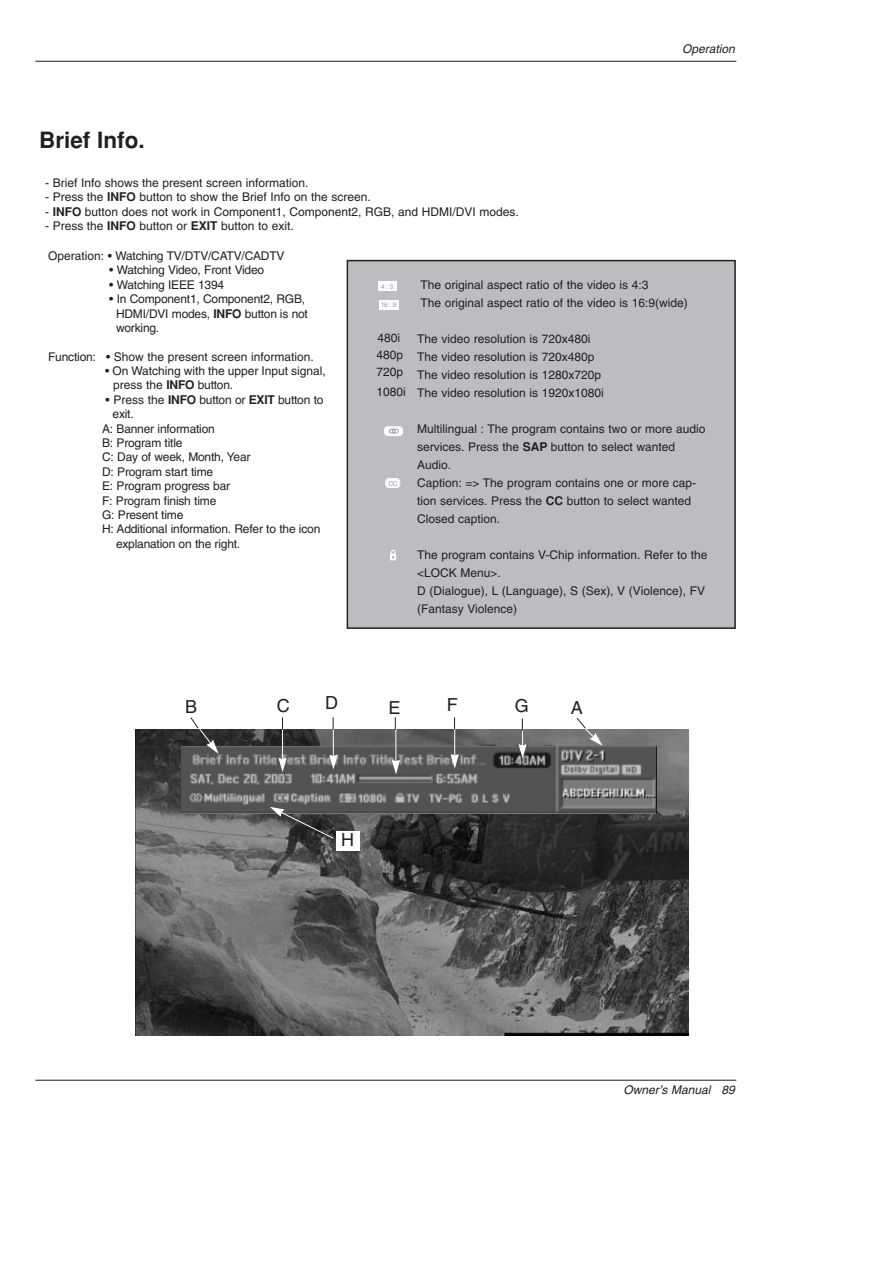
<style>
.page{position:relative;width:893px;height:1263px;background:#fff}
.page>*{position:absolute;margin:0;border:0;box-sizing:border-box;transform-origin:0 0}
.t1{font:700 22.5px "Helvetica";color:#231f20}
.t2{font:18px "Helvetica";color:#231f20}
.t3{font:12px/18px "Helvetica";color:#231f20}
.t4{font:italic 12px "Helvetica";color:#231f20}
.t5{font:6.75px "Helvetica";color:#9d9fa1}
.s1{font-weight:700}
</style>
<div class="page">
<hr style="left:35px;top:1080px;width:701px;height:1px;background:#231f20">
<hr style="left:35px;top:61px;width:701px;height:1px;background:#231f20">
<div style="left:348px;top:261px;width:386px;height:366px;background:#bbbdc0"></div>
<div style="left:346px;top:260px;width:389px;height:369px;border:1px solid #231f20"></div>
<div style="left:378px;top:282px;width:18px;height:9px;background:#fff"></div>
<div style="left:378px;top:300px;width:20px;height:10px;background:#fff"></div>
<svg style="left:385px;top:427px;width:17px;height:8px"></svg>
<div style="left:384px;top:426px;width:19px;height:10px;border:1px solid #fff;border-radius:3px"></div>
<svg style="left:389px;top:429px;width:9px;height:5px"></svg>
<div style="left:386px;top:479px;width:13px;height:8px;background:#fff;border-radius:3px"></div>
<div style="left:385px;top:478px;width:15px;height:10px;border:1px solid #fff;border-radius:3px"></div>
<svg style="left:390px;top:549px;width:6px;height:11px"></svg>
<img style="left:136px;top:729px;width:553px;height:306px">
<img style="left:181px;top:747px;width:474px;height:66px">
<div style="left:335px;top:831px;width:24px;height:19px;background:#fff"></div>
<svg style="left:270px;top:807px;width:64px;height:32px;background:#505050"></svg>
<svg style="left:190px;top:717px;width:412px;height:57px"></svg>
<h1 class="t1" style="left:39px;top:132px;width:107px">Brief Info.</h1>
<p class="t3" style="left:45px;top:175px;width:265px">- Brief Info shows the present screen information.</p>
<p class="t3" style="left:45px;top:189px;width:327px">- Press the <span class="s1">INFO</span> button to show the Brief Info on the screen.</p>
<p class="t3" style="left:45px;top:203px;width:475px">- <span class="s1">INFO</span> button does not work in Component1, Component2, RGB, and HDMI/DVI modes.</p>
<p class="t3" style="left:45px;top:218px;width:250px">- Press the <span class="s1">INFO</span> button or <span class="s1">EXIT</span> button to exit.</p>
<p class="t4" style="left:682px;top:44px;width:54px">Operation</p>
<p class="t3" style="left:48px;top:248px;width:238px">Operation: • Watching TV/DTV/CATV/CADTV</p>
<p class="t3" style="left:109px;top:262px;width:157px">• Watching Video, Front Video</p>
<p class="t3" style="left:109px;top:277px;width:117px">• Watching IEEE 1394</p>
<p class="t3" style="left:116px;top:293px;width:193px;line-height:14.4px;text-indent:-7px">• In Component1, Component2, RGB,<br>HDMI/DVI modes, <span class="s1">INFO</span> button is not working.</p>
<p class="t3" style="left:48px;top:349px;width:267px">Function: • Show the present screen information.</p>
<p class="t3" style="left:113px;top:365px;width:214px;line-height:14.4px;text-indent:-8px">• On Watching with the upper Input signal, press the <span class="s1">INFO</span> button.</p>
<p class="t3" style="left:106px;top:392px;width:219px">• Press the <span class="s1">INFO</span> button or <span class="s1">EXIT</span> button to</p>
<p class="t3" style="left:112px;top:406px;width:23px">exit.</p>
<p class="t3" style="left:102px;top:421px;width:114px">A: Banner information</p>
<p class="t3" style="left:102px;top:435px;width:82px">B: Program title</p>
<p class="t3" style="left:102px;top:449px;width:150px">C: Day of week, Month, Year</p>
<p class="t3" style="left:102px;top:464px;width:112px">D: Program start time</p>
<p class="t3" style="left:102px;top:478px;width:129px">E: Program progress bar</p>
<p class="t3" style="left:102px;top:492px;width:116px">F: Program finish time</p>
<p class="t3" style="left:102px;top:507px;width:83px">G: Present time</p>
<p class="t3" style="left:102px;top:521px;width:220px">H: Additional information. Refer to the icon</p>
<p class="t3" style="left:116px;top:536px;width:126px">explanation on the right.</p>
<p class="t5" style="left:381px;top:284px;width:14px">4 : 3</p>
<p class="t5" style="left:381px;top:302px;width:17px">16 : 9</p>
<p class="t3" style="left:376px;top:331px;width:28px;line-height:16.8px">480i<br>480p<br>720p</p>
<p class="t3" style="left:376px;top:384px;width:31px">1080i</p>
<p class="t5" style="left:388px;top:481px;width:11px">CC</p>
<p class="t3" style="left:420px;top:277px;width:269px">The original aspect ratio of the video is 4:3<br>The original aspect ratio of the video is 16:9(wide)</p>
<p class="t3" style="left:417px;top:331px;width:188px">The video resolution is 720x480i The video resolution is 720x480p The video resolution is 1280x720p The video resolution is 1920x1080i</p>
<p class="t3" style="left:417px;top:421px;width:290px">Multilingual : The program contains two or more audio services. Press the <span class="s1">SAP</span> button to select wanted Audio.<br>Caption: =&gt; The program contains one or more cap&shy;tion services. Press the <span class="s1">CC</span> button to select wanted Closed caption.</p>
<p class="t3" style="left:417px;top:547px;width:292px">The program contains V-Chip information. Refer to the &lt;LOCK Menu&gt;.<br>D (Dialogue), L (Language), S (Sex), V (Violence), FV (Fantasy Violence)</p>
<h2 class="t2" style="left:185px;top:700px;width:13px">B</h2>
<h2 class="t2" style="left:277px;top:699px;width:14px">C</h2>
<h2 class="t2" style="left:325px;top:696px;width:14px">D</h2>
<h2 class="t2" style="left:388px;top:701px;width:13px">E</h2>
<h2 class="t2" style="left:447px;top:698px;width:12px">F</h2>
<h2 class="t2" style="left:570px;top:701px;width:13px">A</h2>
<h2 class="t2" style="left:514px;top:699px;width:15px">G</h2>
<h2 class="t2" style="left:341px;top:833px;width:14px">H</h2>
<p class="t4" style="left:623px;top:1085px;width:113px">Owner’s Manual 89</p>
</div>
